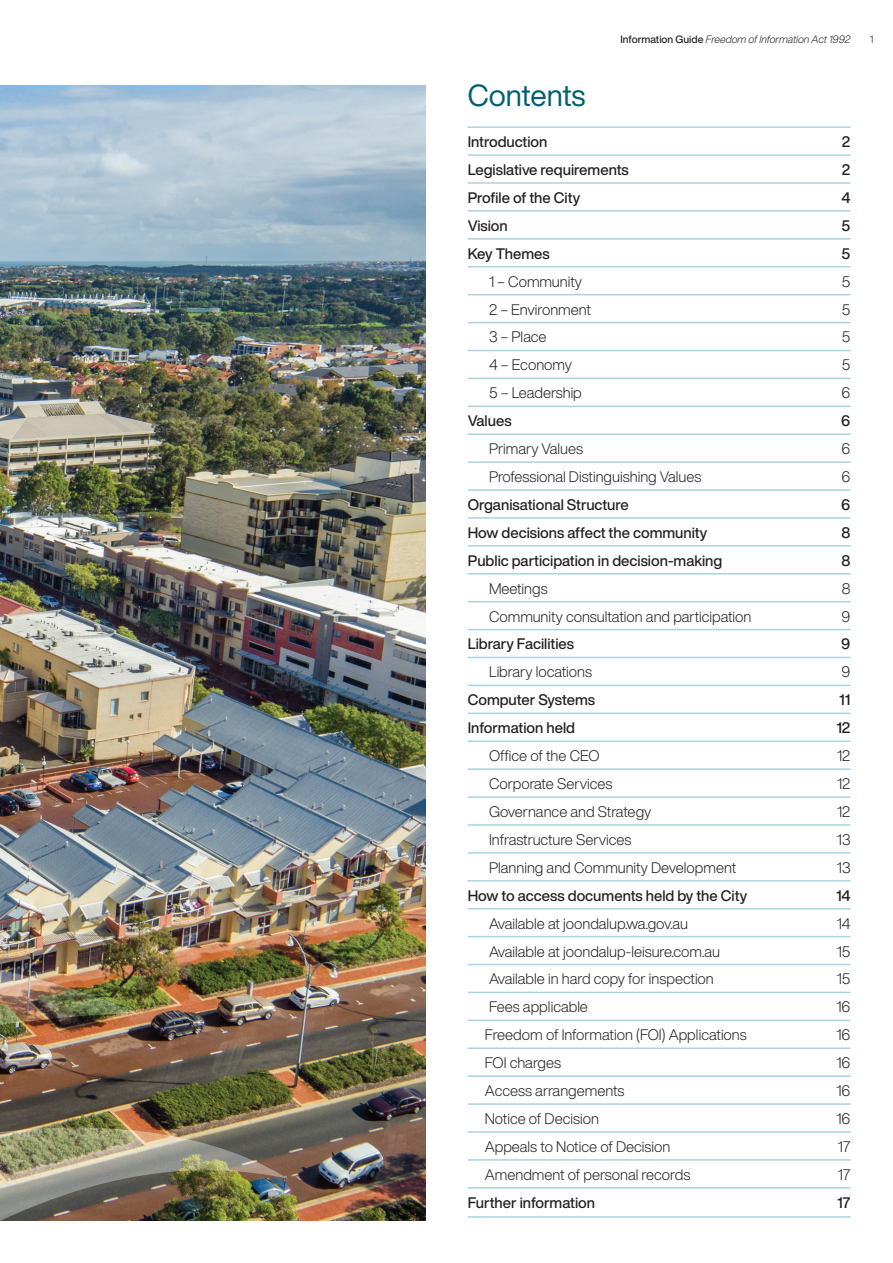
<style>
.page{position:relative;width:893px;height:1263px;background:#fff}
.page>*{position:absolute;margin:0;border:0;box-sizing:border-box;transform-origin:0 0}
.TEXT__Main_Heading{font:30px "Helvetica Now Display";letter-spacing:-.005em;color:#006071}
.t1{font:300 15px "Helvetica Now Display";color:#231f20}
.t2{font:500 15px "Helvetica Now Display";color:#231f20}
.t3{font:italic 300 10.5px "Helvetica Now Display";letter-spacing:-.01em;color:#231f20}
.t4{font:300 10.5px "Helvetica Now Display";color:#231f20}
.s1{font-weight:500;font-style:normal}
</style>
<div class="page">
<hr style="left:468px;top:126px;width:382px;height:2px;background:#abd3de">
<hr style="left:468px;top:154px;width:382px;height:2px;background:#abd3de">
<hr style="left:468px;top:182px;width:382px;height:2px;background:#abd3de">
<hr style="left:468px;top:210px;width:382px;height:2px;background:#abd3de">
<hr style="left:468px;top:238px;width:382px;height:2px;background:#abd3de">
<hr style="left:468px;top:266px;width:382px;height:1px;background:#abd3de">
<hr style="left:468px;top:294px;width:382px;height:1px;background:#abd3de">
<hr style="left:468px;top:322px;width:382px;height:1px;background:#abd3de">
<hr style="left:468px;top:350px;width:382px;height:1px;background:#abd3de">
<hr style="left:468px;top:378px;width:382px;height:1px;background:#abd3de">
<hr style="left:468px;top:406px;width:382px;height:1px;background:#abd3de">
<hr style="left:468px;top:433px;width:382px;height:2px;background:#abd3de">
<hr style="left:468px;top:461px;width:382px;height:2px;background:#abd3de">
<hr style="left:468px;top:489px;width:382px;height:2px;background:#abd3de">
<hr style="left:468px;top:517px;width:382px;height:2px;background:#abd3de">
<hr style="left:468px;top:545px;width:382px;height:2px;background:#abd3de">
<hr style="left:468px;top:573px;width:382px;height:1px;background:#abd3de">
<hr style="left:468px;top:601px;width:382px;height:1px;background:#abd3de">
<hr style="left:468px;top:629px;width:382px;height:1px;background:#abd3de">
<hr style="left:468px;top:657px;width:382px;height:1px;background:#abd3de">
<hr style="left:468px;top:685px;width:382px;height:1px;background:#abd3de">
<hr style="left:468px;top:712px;width:382px;height:2px;background:#abd3de">
<hr style="left:468px;top:740px;width:382px;height:2px;background:#abd3de">
<hr style="left:468px;top:768px;width:382px;height:2px;background:#abd3de">
<hr style="left:468px;top:796px;width:382px;height:2px;background:#abd3de">
<hr style="left:468px;top:824px;width:382px;height:2px;background:#abd3de">
<hr style="left:468px;top:852px;width:382px;height:2px;background:#abd3de">
<hr style="left:468px;top:880px;width:382px;height:1px;background:#abd3de">
<hr style="left:468px;top:908px;width:382px;height:1px;background:#abd3de">
<hr style="left:468px;top:936px;width:382px;height:1px;background:#abd3de">
<hr style="left:468px;top:964px;width:382px;height:1px;background:#abd3de">
<hr style="left:468px;top:992px;width:382px;height:1px;background:#abd3de">
<hr style="left:468px;top:1019px;width:382px;height:2px;background:#abd3de">
<hr style="left:468px;top:1047px;width:382px;height:2px;background:#abd3de">
<hr style="left:468px;top:1075px;width:382px;height:2px;background:#abd3de">
<hr style="left:468px;top:1103px;width:382px;height:2px;background:#abd3de">
<hr style="left:468px;top:1131px;width:382px;height:2px;background:#abd3de">
<hr style="left:468px;top:1159px;width:382px;height:2px;background:#abd3de">
<hr style="left:468px;top:1187px;width:382px;height:1px;background:#abd3de">
<hr style="left:468px;top:1216px;width:382px;height:2px;background:#abd3de">
<img style="left:0;top:85px;width:425px;height:1135px">
<img style="left:0;top:605px;width:306px;height:616px">
<p class="t3" style="left:620px;top:32px;width:231px"><span class="s1">Information Guide</span> Freedom of Information Act 1992</p>
<p class="t4" style="left:870px;top:32px;width:5px">1</p>
<p class="TEXT__Main_Heading" style="left:468px;top:75px;width:119px">Contents</p>
<p class="t2" style="left:468px;top:131px;width:81px">Introduction</p>
<p class="t2" style="left:842px;top:131px;width:10px">2</p>
<p class="t2" style="left:468px;top:159px;width:162px">Legislative requirements</p>
<p class="t2" style="left:842px;top:159px;width:10px">2</p>
<p class="t2" style="left:468px;top:187px;width:114px">Profile of the City</p>
<p class="t2" style="left:841px;top:187px;width:11px">4</p>
<p class="t2" style="left:468px;top:215px;width:42px">Vision</p>
<p class="t2" style="left:842px;top:215px;width:10px">5</p>
<p class="t2" style="left:468px;top:243px;width:83px">Key Themes</p>
<p class="t2" style="left:842px;top:243px;width:10px">5</p>
<p class="t1" style="left:489px;top:271px;width:95px">1 – Community</p>
<p class="t1" style="left:842px;top:271px;width:10px">5</p>
<p class="t1" style="left:489px;top:299px;width:104px">2 – Environment</p>
<p class="t1" style="left:842px;top:299px;width:10px">5</p>
<p class="t1" style="left:489px;top:327px;width:59px">3 – Place</p>
<p class="t1" style="left:842px;top:327px;width:10px">5</p>
<p class="t1" style="left:489px;top:355px;width:84px">4 – Economy</p>
<p class="t1" style="left:842px;top:355px;width:10px">5</p>
<p class="t1" style="left:489px;top:383px;width:94px">5 – Leadership</p>
<p class="t1" style="left:841px;top:383px;width:10px">6</p>
<p class="t2" style="left:468px;top:410px;width:45px">Values</p>
<p class="t2" style="left:841px;top:410px;width:11px">6</p>
<p class="t1" style="left:489px;top:439px;width:96px">Primary Values</p>
<p class="t1" style="left:841px;top:439px;width:10px">6</p>
<p class="t1" style="left:489px;top:466px;width:214px">Professional Distinguishing Values</p>
<p class="t1" style="left:841px;top:466px;width:10px">6</p>
<p class="t2" style="left:468px;top:494px;width:163px">Organisational Structure</p>
<p class="t2" style="left:841px;top:494px;width:11px">6</p>
<p class="t2" style="left:468px;top:522px;width:241px">How decisions affect the community</p>
<p class="t2" style="left:841px;top:522px;width:10px">8</p>
<p class="t2" style="left:468px;top:550px;width:256px">Public participation in decision-making</p>
<p class="t2" style="left:841px;top:550px;width:10px">8</p>
<p class="t1" style="left:489px;top:578px;width:60px">Meetings</p>
<p class="t1" style="left:842px;top:578px;width:10px">8</p>
<p class="t1" style="left:489px;top:606px;width:264px">Community consultation and participation</p>
<p class="t1" style="left:841px;top:606px;width:10px">9</p>
<p class="t2" style="left:468px;top:634px;width:108px">Library Facilities</p>
<p class="t2" style="left:841px;top:634px;width:11px">9</p>
<p class="t1" style="left:489px;top:662px;width:105px">Library locations</p>
<p class="t1" style="left:841px;top:662px;width:10px">9</p>
<p class="t2" style="left:468px;top:690px;width:129px">Computer Systems</p>
<p class="t2" style="left:839px;top:690px;width:13px">11</p>
<p class="t2" style="left:468px;top:717px;width:109px">Information held</p>
<p class="t2" style="left:836px;top:717px;width:16px">12</p>
<p class="t1" style="left:489px;top:745px;width:112px">Office of the CEO</p>
<p class="t1" style="left:837px;top:745px;width:15px">12</p>
<p class="t1" style="left:489px;top:773px;width:125px">Corporate Services</p>
<p class="t1" style="left:837px;top:773px;width:15px">12</p>
<p class="t1" style="left:489px;top:801px;width:164px">Governance and Strategy</p>
<p class="t1" style="left:837px;top:801px;width:15px">12</p>
<p class="t1" style="left:489px;top:829px;width:144px">Infrastructure Services</p>
<p class="t1" style="left:837px;top:829px;width:15px">13</p>
<p class="t1" style="left:489px;top:857px;width:249px">Planning and Community Development</p>
<p class="t1" style="left:837px;top:857px;width:15px">13</p>
<p class="t2" style="left:468px;top:885px;width:281px">How to access documents held by the City</p>
<p class="t2" style="left:836px;top:885px;width:16px">14</p>
<p class="t1" style="left:489px;top:913px;width:201px">Available at joondalup.wa.gov.au</p>
<p class="t1" style="left:837px;top:913px;width:15px">14</p>
<p class="t1" style="left:489px;top:941px;width:233px">Available at joondalup-leisure.com.au</p>
<p class="t1" style="left:837px;top:941px;width:15px">15</p>
<p class="t1" style="left:489px;top:969px;width:226px">Available in hard copy for inspection</p>
<p class="t1" style="left:837px;top:969px;width:15px">15</p>
<p class="t1" style="left:489px;top:997px;width:100px">Fees applicable</p>
<p class="t1" style="left:836px;top:997px;width:16px">16</p>
<p class="t1" style="left:485px;top:1025px;width:264px">Freedom of Information (FOI) Applications</p>
<p class="t1" style="left:836px;top:1025px;width:16px">16</p>
<p class="t1" style="left:485px;top:1052px;width:78px">FOI charges</p>
<p class="t1" style="left:836px;top:1052px;width:16px">16</p>
<p class="t1" style="left:485px;top:1080px;width:141px">Access arrangements</p>
<p class="t1" style="left:836px;top:1080px;width:16px">16</p>
<p class="t1" style="left:485px;top:1108px;width:116px">Notice of Decision</p>
<p class="t1" style="left:836px;top:1108px;width:16px">16</p>
<p class="t1" style="left:485px;top:1136px;width:187px">Appeals to Notice of Decision</p>
<p class="t1" style="left:838px;top:1136px;width:14px">17</p>
<p class="t1" style="left:485px;top:1164px;width:207px">Amendment of personal records</p>
<p class="t1" style="left:838px;top:1164px;width:14px">17</p>
<p class="t2" style="left:468px;top:1192px;width:129px">Further information</p>
<p class="t2" style="left:837px;top:1192px;width:15px">17</p>
</div>
